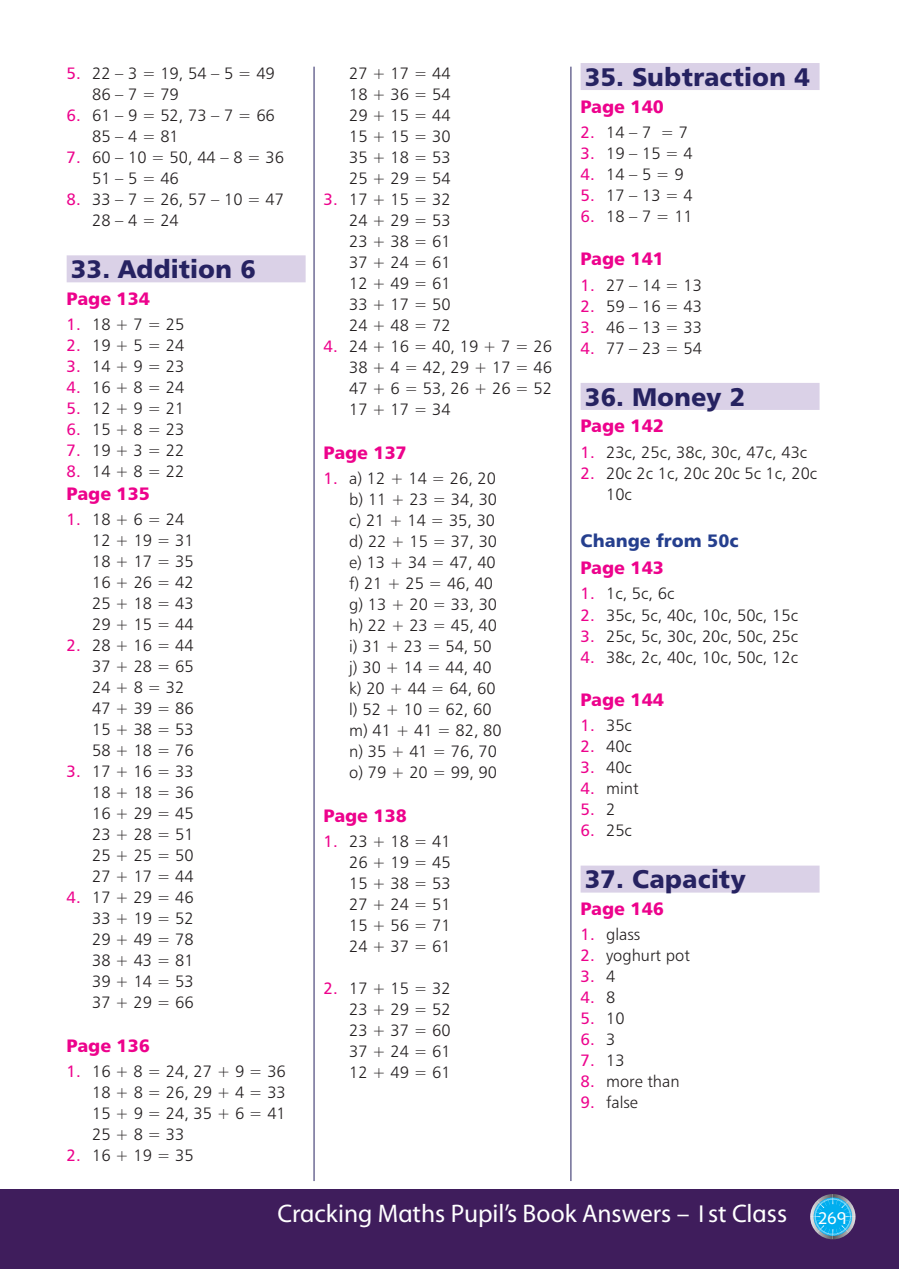
<style>
.page{position:relative;width:899px;height:1269px;background:#fff}
.page>*{position:absolute;margin:0;border:0;box-sizing:border-box;transform-origin:0 0}
.Questions_heading{font:25.5px "Humanist 777 BT Black B";color:#262261}
.t1{font:25.5px "GHI Myriad";color:#fff}
.Page_no{font:18px "Humanist 777 BT Black B";color:#ed028c}
.Sub_heading{font:18px "Humanist 777 BT Black B";color:#253f8e}
.t2{font:16.5px/21px "Humanist 777 BT Light B";color:#231f20;text-align:justify}
.t3{font:16.5px "Humanist 777 BT Roman B";color:#ed028c}
.s1{font-family:"Humanist 777 BT Roman B";color:#ed028c}
.s2{font-family:"Humanist 777 BT Light B";color:#231f20}
</style>
<div class="page">
<hr style="left:0;top:1189px;width:3px;height:80px;background:#3f1d5c">
<div style="left:3px;top:1189px;width:896px;height:80px;background:#3f1d5c"></div>
<svg style="left:810px;top:1194px;width:45px;height:45px"></svg>
<div style="left:67px;top:255px;width:239px;height:27px;background:#dad1e7"></div>
<div style="left:580px;top:63px;width:239px;height:27px;background:#dad1e7"></div>
<div style="left:580px;top:383px;width:239px;height:27px;background:#dad1e7"></div>
<div style="left:580px;top:865px;width:239px;height:27px;background:#dad1e7"></div>
<hr style="left:314px;top:67px;width:1px;height:1114px;background:#262261">
<hr style="left:570px;top:67px;width:1px;height:1114px;background:#262261">
<p class="t2" style="left:92px;top:63px;width:184px;text-indent:-26px"><span class="s1">5.</span> 22 – 3 = 19, 54 – 5 = 49<br>86 – 7 = 79</p>
<p class="t2" style="left:92px;top:105px;width:184px;text-indent:-26px"><span class="s1">6.</span> 61 – 9 = 52, 73 – 7 = 66<br>85 – 4 = 81</p>
<p class="t2" style="left:92px;top:147px;width:193px;text-indent:-26px"><span class="s1">7.</span> 60 – 10 = 50, 44 – 8 = 36<br>51 – 5 = 46</p>
<p class="t2" style="left:92px;top:189px;width:193px;text-indent:-26px"><span class="s1">8.</span> 33 – 7 = 26, 57 – 10 = 47<br>28 – 4 = 24</p>
<p class="Questions_heading" style="left:71px;top:253px;width:186px">33. Addition 6</p>
<p class="Page_no" style="left:67px;top:287px;width:85px">Page 134</p>
<p class="t2" style="left:67px;top:314px;width:119px"><span class="s1">1.</span> 18 + 7 = 25</p>
<p class="t2" style="left:67px;top:335px;width:119px"><span class="s1">2.</span> 19 + 5 = 24</p>
<p class="t2" style="left:67px;top:356px;width:119px"><span class="s1">3.</span> 14 + 9 = 23</p>
<p class="t2" style="left:67px;top:377px;width:119px"><span class="s1">4.</span> 16 + 8 = 24</p>
<p class="t2" style="left:67px;top:398px;width:119px"><span class="s1">5.</span> 12 + 9 = 21</p>
<p class="t2" style="left:67px;top:419px;width:119px"><span class="s1">6.</span> 15 + 8 = 23</p>
<p class="t2" style="left:67px;top:440px;width:119px"><span class="s1">7.</span> 19 + 3 = 22</p>
<p class="t2" style="left:67px;top:461px;width:119px"><span class="s1">8.</span> 14 + 8 = 22</p>
<p class="Page_no" style="left:67px;top:482px;width:85px">Page 135</p>
<p class="t2" style="left:92px;top:508px;width:103px;text-align:left;text-indent:-26px"><span class="s1">1.</span> 18 + 6 = 24<br>12 + 19 = 31<br>18 + 17 = 35<br>16 + 26 = 42<br>25 + 18 = 43<br>29 + 15 = 44</p>
<p class="t2" style="left:92px;top:634px;width:103px;text-align:left;text-indent:-26px"><span class="s1">2.</span> 28 + 16 = 44<br>37 + 28 = 65<br>24 + 8 = 32<br>47 + 39 = 86<br>15 + 38 = 53<br>58 + 18 = 76</p>
<p class="t2" style="left:92px;top:760px;width:103px;text-indent:-26px"><span class="s1">3.</span> 17 + 16 = 33<br>18 + 18 = 36<br>16 + 29 = 45<br>23 + 28 = 51<br>25 + 25 = 50<br>27 + 17 = 44</p>
<p class="t2" style="left:92px;top:886px;width:103px;text-indent:-26px"><span class="s1">4.</span> 17 + 29 = 46<br>33 + 19 = 52<br>29 + 49 = 78<br>38 + 43 = 81<br>39 + 14 = 53</p>
<p class="t2" style="left:92px;top:991px;width:103px">37 + 29 = 66</p>
<p class="Page_no" style="left:67px;top:1033px;width:85px">Page 136</p>
<p class="t2" style="left:92px;top:1060px;width:195px;text-indent:-26px"><span class="s1">1.</span> 16 + 8 = 24, 27 + 9 = 36<br>18 + 8 = 26, 29 + 4 = 33<br>15 + 9 = 24, 35 + 6 = 41<br>25 + 8 = 33</p>
<p class="t2" style="left:67px;top:1144px;width:128px"><span class="s1">2.</span> 16 + 19 = 35</p>
<p class="t2" style="left:349px;top:63px;width:103px">27 + 17 = 44<br>18 + 36 = 54<br>29 + 15 = 44<br>15 + 15 = 30<br>35 + 18 = 53<br>25 + 29 = 54</p>
<p class="t2" style="left:349px;top:189px;width:103px;text-indent:-26px"><span class="s1">3.</span> 17 + 15 = 32<br>24 + 29 = 53<br>23 + 38 = 61<br>37 + 24 = 61<br>12 + 49 = 61<br>33 + 17 = 50<br>24 + 48 = 72</p>
<p class="t2" style="left:349px;top:336px;width:204px;text-indent:-26px"><span class="s1">4.</span> 24 + 16 = 40, 19 + 7 = 26<br>38 + 4 = 42, 29 + 17 = 46<br>47 + 6 = 53, 26 + 26 = 52<br>17 + 17 = 34</p>
<p class="Page_no" style="left:324px;top:441px;width:85px">Page 137</p>
<p class="t2" style="left:324px;top:467px;width:174px"><span class="s1">1.</span> a) 12 + 14 = 26, 20</p>
<p class="t2" style="left:349px;top:488px;width:149px">b) 11 + 23 = 34, 30</p>
<p class="t2" style="left:349px;top:509px;width:148px">c) 21 + 14 = 35, 30</p>
<p class="t2" style="left:349px;top:530px;width:149px">d) 22 + 15 = 37, 30</p>
<p class="t2" style="left:349px;top:551px;width:148px">e) 13 + 34 = 47, 40</p>
<p class="t2" style="left:349px;top:572px;width:146px">f) 21 + 25 = 46, 40</p>
<p class="t2" style="left:349px;top:593px;width:149px">g) 13 + 20 = 33, 30</p>
<p class="t2" style="left:349px;top:614px;width:149px">h) 22 + 23 = 45, 40</p>
<p class="t2" style="left:349px;top:635px;width:144px">i) 31 + 23 = 54, 50</p>
<p class="t2" style="left:349px;top:656px;width:144px">j) 30 + 14 = 44, 40</p>
<p class="t2" style="left:349px;top:677px;width:148px">k) 20 + 44 = 64, 60</p>
<p class="t2" style="left:349px;top:698px;width:144px">l) 52 + 10 = 62, 60</p>
<p class="t2" style="left:349px;top:719px;width:154px">m) 41 + 41 = 82, 80</p>
<p class="t2" style="left:349px;top:740px;width:149px">n) 35 + 41 = 76, 70</p>
<p class="t2" style="left:349px;top:761px;width:149px">o) 79 + 20 = 99, 90</p>
<p class="Page_no" style="left:324px;top:803px;width:85px">Page 138</p>
<p class="t2" style="left:349px;top:830px;width:103px;text-indent:-26px"><span class="s1">1.</span> 23 + 18 = 41<br>26 + 19 = 45<br>15 + 38 = 53<br>27 + 24 = 51<br>15 + 56 = 71<br>24 + 37 = 61</p>
<p class="t2" style="left:349px;top:977px;width:103px;text-indent:-26px"><span class="s1">2.</span> 17 + 15 = 32<br>23 + 29 = 52<br>23 + 37 = 60<br>37 + 24 = 61<br>12 + 49 = 61</p>
<p class="Questions_heading" style="left:585px;top:60px;width:226px">35. Subtraction 4</p>
<p class="Page_no" style="left:580px;top:95px;width:85px">Page 140</p>
<p class="t2" style="left:580px;top:121px;width:109px"><span class="s1">2.</span> 14 – 7 = 7</p>
<p class="t2" style="left:580px;top:142px;width:114px"><span class="s1">3.</span> 19 – 15 = 4</p>
<p class="t2" style="left:580px;top:163px;width:104px"><span class="s1">4.</span> 14 – 5 = 9</p>
<p class="t2" style="left:580px;top:184px;width:114px"><span class="s1">5.</span> 17 – 13 = 4</p>
<p class="t2" style="left:580px;top:205px;width:114px"><span class="s1">6.</span> 18 – 7 = 11</p>
<p class="Page_no" style="left:580px;top:247px;width:85px">Page 141</p>
<p class="t2" style="left:580px;top:274px;width:123px"><span class="s1">1.</span> 27 – 14 = 13</p>
<p class="t2" style="left:580px;top:295px;width:123px"><span class="s1">2.</span> 59 – 16 = 43</p>
<p class="t2" style="left:580px;top:316px;width:123px"><span class="s1">3.</span> 46 – 13 = 33</p>
<p class="t2" style="left:580px;top:337px;width:123px"><span class="s1">4.</span> 77 – 23 = 54</p>
<p class="Questions_heading" style="left:585px;top:380px;width:162px">36. Money 2</p>
<p class="Page_no" style="left:580px;top:414px;width:85px">Page 142</p>
<p class="t2" style="left:580px;top:441px;width:228px"><span class="s1">1.</span> 23c, 25c, 38c, 30c, 47c, 43c</p>
<p class="t2" style="left:606px;top:462px;width:213px;text-indent:-26px"><span class="s1">2.</span> 20c 2c 1c, 20c 20c 5c 1c, 20c<br>10c</p>
<p class="Sub_heading" style="left:580px;top:529px;width:160px">Change from 50c</p>
<p class="Page_no" style="left:580px;top:556px;width:85px">Page 143</p>
<p class="t2" style="left:580px;top:583px;width:95px"><span class="s1">1.</span> 1c, 5c, 6c</p>
<p class="t2" style="left:580px;top:604px;width:219px"><span class="s1">2.</span> 35c, 5c, 40c, 10c, 50c, 15c</p>
<p class="t2" style="left:580px;top:625px;width:219px"><span class="s1">3.</span> 25c, 5c, 30c, 20c, 50c, 25c</p>
<p class="t2" style="left:580px;top:646px;width:219px"><span class="s1">4.</span> 38c, 2c, 40c, 10c, 50c, 12c</p>
<p class="Page_no" style="left:580px;top:688px;width:85px">Page 144</p>
<p class="t2" style="left:580px;top:715px;width:53px"><span class="s1">1.</span> 35c</p>
<p class="t2" style="left:580px;top:736px;width:53px"><span class="s1">2.</span> 40c</p>
<p class="t2" style="left:580px;top:757px;width:53px"><span class="s1">3.</span> 40c</p>
<p class="t2" style="left:580px;top:778px;width:59px"><span class="s1">4.</span> mint</p>
<p class="t3" style="left:580px;top:799px;width:36px">5. <span class="s2">2</span></p>
<p class="t2" style="left:580px;top:820px;width:53px"><span class="s1">6.</span> 25c</p>
<p class="Questions_heading" style="left:585px;top:863px;width:162px">37. Capacity</p>
<p class="Page_no" style="left:580px;top:897px;width:85px">Page 146</p>
<p class="t2" style="left:580px;top:924px;width:61px"><span class="s1">1.</span> glass</p>
<p class="t2" style="left:580px;top:945px;width:111px"><span class="s1">2.</span> yoghurt pot</p>
<p class="t3" style="left:580px;top:966px;width:36px">3. <span class="s2">4</span></p>
<p class="t3" style="left:580px;top:987px;width:36px">4. <span class="s2">8</span></p>
<p class="t3" style="left:580px;top:1008px;width:45px">5. <span class="s2">10</span></p>
<p class="t3" style="left:580px;top:1029px;width:36px">6. <span class="s2">3</span></p>
<p class="t3" style="left:580px;top:1050px;width:45px">7. <span class="s2">13</span></p>
<p class="t2" style="left:580px;top:1071px;width:100px"><span class="s1">8.</span> more than</p>
<p class="t2" style="left:580px;top:1092px;width:59px"><span class="s1">9.</span> false</p>
<h1 class="t1" style="left:278px;top:1200px;width:570px">Cracking Maths Pupil’s Book Answers – 1st Class <sub>269</sub></h1>
</div>
